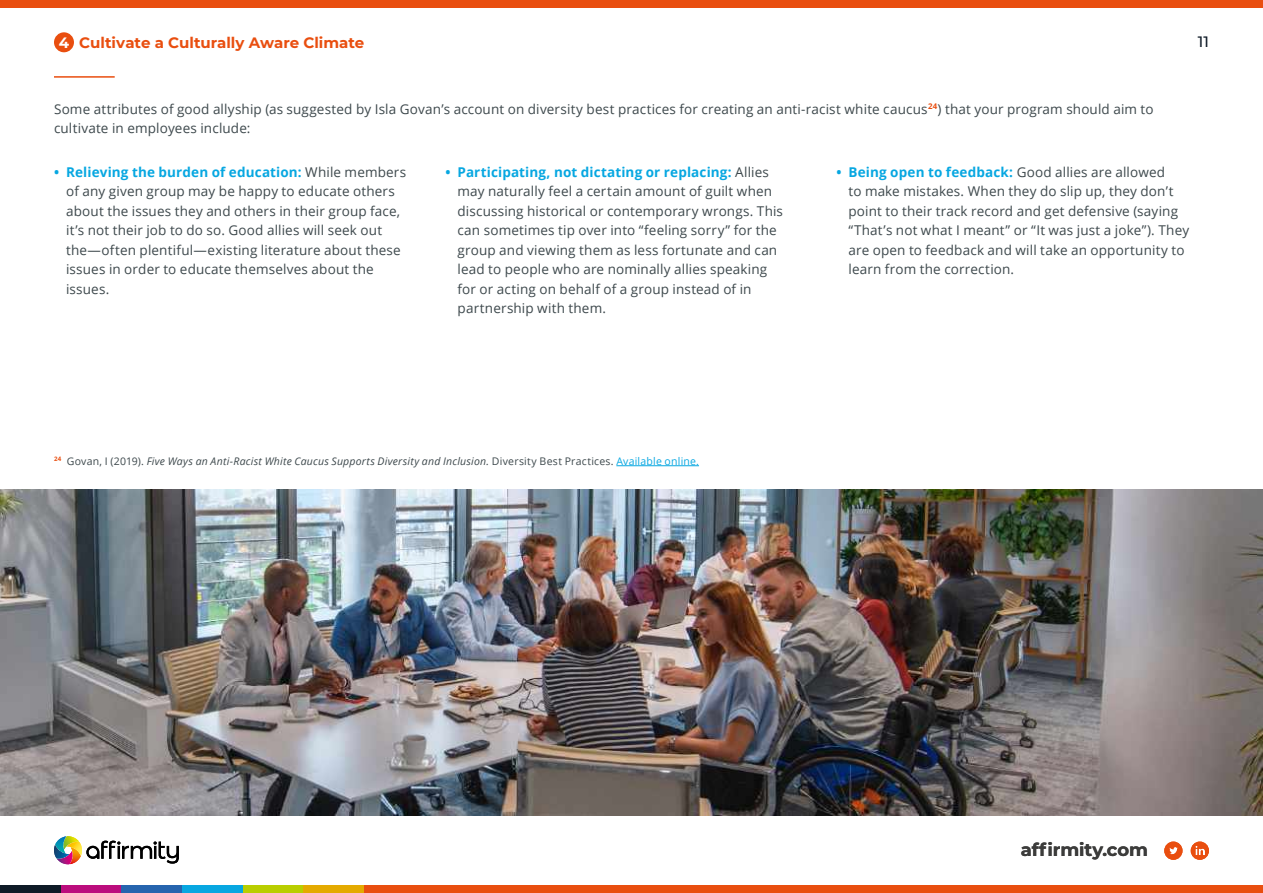
<style>
.page{position:relative;width:1263px;height:893px;background:#fff}
.page>*{position:absolute;margin:0;border:0;box-sizing:border-box;transform-origin:0 0}
.t1{font:700 18px "Montserrat";letter-spacing:-.005em;color:#3c3c3b}
.t2{font:700 15px "Montserrat";color:#e94e0f}
.t3{font:500 15px "Montserrat";color:#0f1b27}
.t4{font:700 15px "Montserrat";color:#fff}
.t5{font:13.5px/19.5px "Open Sans";letter-spacing:.01em;color:#3d484c}
.t6{font:italic 10.5px "Open Sans";letter-spacing:.02em;color:#3d484c}
.s1{font-weight:700;color:#07a7e1}
.s2{font-style:normal}
.s3{font-style:normal;color:#07a7e1}
</style>
<div class="page">
<div style="left:364px;top:885px;width:899px;height:8px;background:#e94e0f"></div>
<div style="left:243px;top:885px;width:61px;height:8px;background:#b9ce00"></div>
<div style="left:182px;top:885px;width:61px;height:8px;background:#07a7e1"></div>
<div style="left:61px;top:885px;width:60px;height:8px;background:#bb0d7d"></div>
<div style="left:0;top:885px;width:61px;height:8px;background:#0f1b27"></div>
<div style="left:304px;top:885px;width:60px;height:8px;background:#e4aa00"></div>
<div style="left:121px;top:885px;width:61px;height:8px;background:#2664ae"></div>
<div style="left:0;top:0;width:1263px;height:8px;background:#e94e0f"></div>
<svg style="left:54px;top:836px;width:125px;height:28px"></svg>
<svg style="left:1164px;top:842px;width:18px;height:18px"></svg>
<svg style="left:1191px;top:842px;width:18px;height:18px"></svg>
<hr style="left:54px;top:76px;width:61px;height:2px;background:#e94e0f">
<img style="left:0;top:489px;width:1263px;height:326px">
<div style="left:54px;top:32px;width:20px;height:20px;background:#e94e0f;border-radius:50%"></div>
<hr style="left:616px;top:465px;width:83px;height:1px;background:#07a7e1">
<p class="t4" style="left:59px;top:32px;width:12px">4</p>
<p class="t2" style="left:79px;top:32px;width:287px">Cultivate a Culturally Aware Climate</p>
<p class="t3" style="left:1198px;top:32px;width:13px">11</p>
<p class="t5" style="left:54px;top:99px;width:1101px">Some attributes of good allyship (as suggested by Isla Govan’s account on diversity best practices for creating an anti-racist white caucus<sup>24</sup>) that your program should aim to cultivate in employees include:</p>
<p class="t5" style="left:66px;top:162px;width:342px;text-indent:-12px"><span class="s1">• Relieving the burden of education:</span> While members of any given group may be happy to educate others about the issues they and others in their group face, it’s not their job to do so. Good allies will seek out the—often plentiful—existing literature about these issues in order to educate themselves about the issues.</p>
<p class="t5" style="left:458px;top:162px;width:327px;text-indent:-12px"><span class="s1">• Participating, not dictating or replacing:</span> Allies may naturally feel a certain amount of guilt when discussing historical or contemporary wrongs. This can sometimes tip over into “feeling sorry” for the group and viewing them as less fortunate and can lead to people who are nominally allies speaking for or acting on behalf of a group instead of in partnership with them.</p>
<p class="t5" style="left:848px;top:162px;width:342px;text-indent:-12px"><span class="s1">• Being open to feedback:</span> Good allies are allowed<br>to make mistakes. When they do slip up, they don’t point to their track record and get defensive (saying “That’s not what I meant” or “It was just a joke”). They are open to feedback and will take an opportunity to learn from the correction.</p>
<p class="t6" style="left:54px;top:454px;width:646px"><sup>24</sup> <span class="s2">Govan, I (2019).</span> Five Ways an Anti-Racist White Caucus Supports Diversity and Inclusion. <span class="s2">Diversity Best Practices.</span> <span class="s3">Available online.</span></p>
<h1 class="t1" style="left:1021px;top:837px;width:129px">affirmity.com</h1>
</div>
